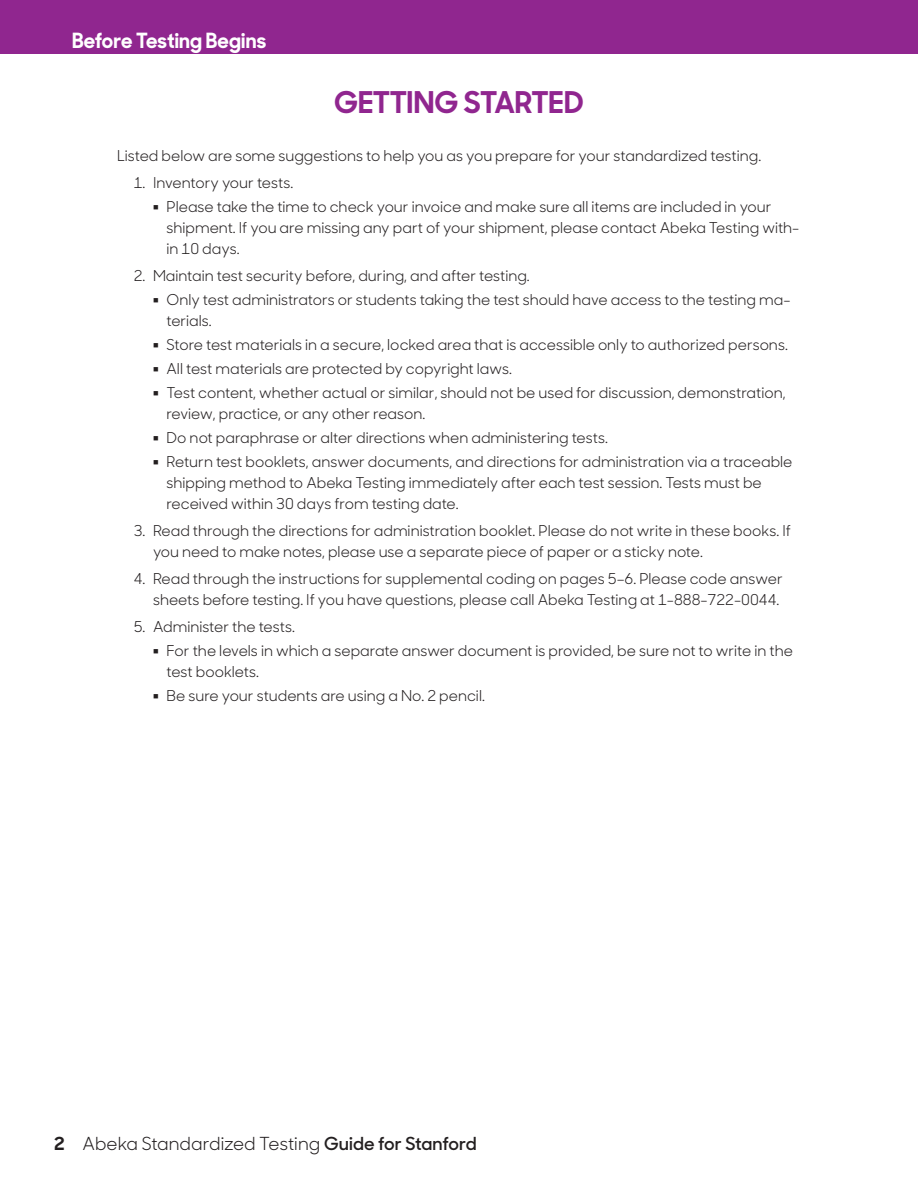
<style>
.page{position:relative;width:918px;height:1188px;background:#fff}
.page>*{position:absolute;margin:0;border:0;box-sizing:border-box;transform-origin:0 0}
._01_Heading{font:700 30px "Sharp Sans No 1";letter-spacing:-.01em;color:#90268f}
._02_Page_header{font:700 21px "Sharp Sans No 1";letter-spacing:.005em;color:#fff}
.t1{font:18px "Sharp Sans No 1";color:#231f20}
._09_Inset___text{font:15px/21px "Sharp Sans No 1";color:#231f20}
._11_1__2__3__text{font:15px/21px "Sharp Sans No 1";color:#231f20}
._05_Main_text_first{font:15px "Sharp Sans No 1";color:#231f20}
.s1{font-weight:700}
.s2{font-weight:600}
</style>
<div class="page">
<div style="left:0;top:0;width:918px;height:54px;background:#90268f"></div>
<p class="_02_Page_header" style="left:72px;top:23px;width:196px">Before Testing Begins</p>
<p class="_01_Heading" style="left:334px;top:77px;width:251px">GETTING STARTED</p>
<p class="_05_Main_text_first" style="left:117px;top:143px;width:646px">Listed below are some suggestions to help you as you prepare for your standardized testing.</p>
<p class="_11_1__2__3__text" style="left:134px;top:170px;width:161px">1. Inventory your tests.</p>
<p class="_09_Inset___text" style="left:166px;top:194px;width:634px;text-indent:-14px">■ Please take the time to check your invoice and make sure all items are included in your shipment. If you are missing any part of your shipment, please contact Abeka Testing with&shy;in 10 days.</p>
<p class="_11_1__2__3__text" style="left:134px;top:263px;width:398px">2. Maintain test security before, during, and after testing.</p>
<p class="_09_Inset___text" style="left:166px;top:287px;width:625px;text-indent:-14px">■ Only test administrators or students taking the test should have access to the testing ma&shy;terials.</p>
<p class="_09_Inset___text" style="left:153px;top:332px;width:636px">■ Store test materials in a secure, locked area that is accessible only to authorized persons.</p>
<p class="_09_Inset___text" style="left:153px;top:356px;width:361px">■ All test materials are protected by copyright laws.</p>
<p class="_09_Inset___text" style="left:166px;top:380px;width:621px;text-indent:-14px">■ Test content, whether actual or similar, should not be used for discussion, demonstration, review, practice, or any other reason.</p>
<p class="_09_Inset___text" style="left:153px;top:425px;width:456px">■ Do not paraphrase or alter directions when administering tests.</p>
<p class="_09_Inset___text" style="left:166px;top:449px;width:628px;text-indent:-14px">■ Return test booklets, answer documents, and directions for administration via a traceable shipping method to Abeka Testing immediately after each test session. Tests must be received within 30 days from testing date.</p>
<p class="_11_1__2__3__text" style="left:153px;top:518px;width:639px;text-indent:-19px">3. Read through the directions for administration booklet. Please do not write in these books. If you need to make notes, please use a separate piece of paper or a sticky note.</p>
<p class="_11_1__2__3__text" style="left:134px;top:566px;width:651px;text-align:right">4. Read through the instructions for supplemental coding on pages 5–6. Please code answer sheets before testing. If you have questions, please call Abeka Testing at 1-888-722-0044.</p>
<p class="_11_1__2__3__text" style="left:134px;top:614px;width:163px">5. Administer the tests.</p>
<p class="_09_Inset___text" style="left:166px;top:638px;width:628px;text-indent:-14px">■ For the levels in which a separate answer document is provided, be sure not to write in the test booklets.</p>
<p class="_09_Inset___text" style="left:153px;top:683px;width:333px">■ Be sure your students are using a No. 2 pencil.</p>
<p class="t1" style="left:54px;top:1129px;width:424px"><span class="s1">2</span> Abeka Standardized Testing <span class="s2">Guide for Stanford</span></p>
</div>
